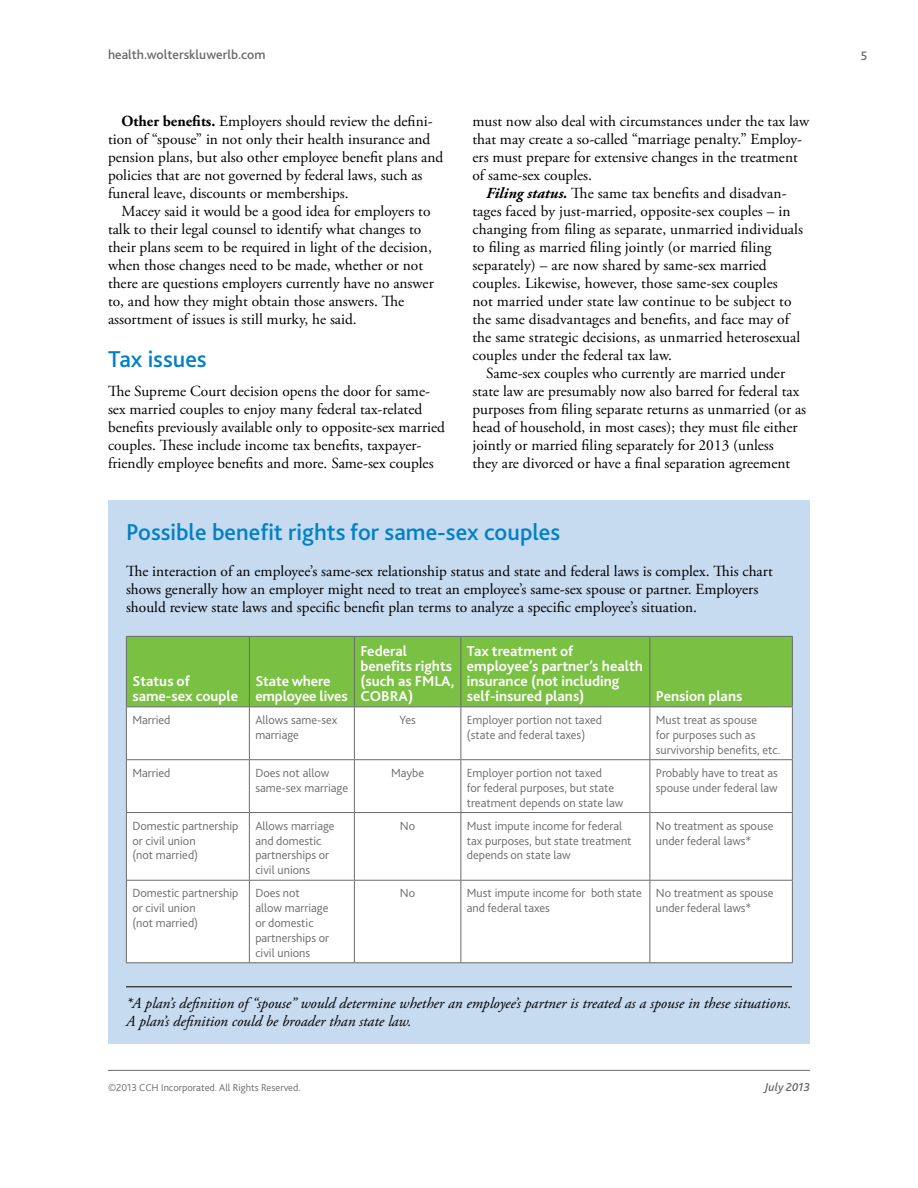
<style>
.page{position:relative;width:918px;height:1188px;background:#fff}
.page>*{position:absolute;margin:0;border:0;box-sizing:border-box;transform-origin:0 0}
.t1{font:500 24px "Bliss 2";color:#0081c6}
.t2{font:15.3px/18px "Adobe Garamond Pro";color:#000}
.t3{font:italic 15.3px/18px "Adobe Garamond Pro";color:#000}
.t4{font:700 15px/15px "Bliss 2";color:#fff}
.t5{font:500 13.5px "Bliss 2";color:#696a6c}
.t6{font:500 12.75px "Bliss 2";color:#696a6c}
.t7{font:300 12.3px/14.9px "Bliss 2";color:#696a6c}
.t8{font:italic 500 12px "Bliss 2";color:#696a6c}
.t9{font:300 10.5px "Bliss 2";color:#696a6c}
.s1{font-weight:700}
.s2{font-size:15.75px}
.s3{font-weight:700;font-style:italic}
</style>
<div class="page">
<hr style="left:108px;top:1070px;width:702px;height:1px;background:#696a6c">
<div style="left:108px;top:500px;width:702px;height:544px;background:#c6daf0"></div>
<hr style="left:126px;top:987px;width:666px;height:1px;background:#000">
<div style="left:127px;top:637px;width:665px;height:69px;background:#7ac143"></div>
<div style="left:127px;top:707px;width:665px;height:255px;background:#fff"></div>
<hr style="left:126px;top:636px;width:123px;height:1px;background:#696a6c">
<hr style="left:126px;top:637px;width:1px;height:69px;background:#696a6c">
<hr style="left:249px;top:636px;width:105px;height:1px;background:#696a6c">
<hr style="left:249px;top:637px;width:1px;height:69px;background:#696a6c">
<hr style="left:354px;top:636px;width:107px;height:1px;background:#696a6c">
<hr style="left:354px;top:637px;width:1px;height:69px;background:#696a6c">
<hr style="left:461px;top:636px;width:189px;height:1px;background:#696a6c">
<hr style="left:460px;top:637px;width:1px;height:69px;background:#696a6c">
<hr style="left:650px;top:636px;width:143px;height:1px;background:#696a6c">
<hr style="left:650px;top:637px;width:1px;height:69px;background:#696a6c">
<hr style="left:792px;top:637px;width:1px;height:69px;background:#696a6c">
<hr style="left:126px;top:706px;width:123px;height:1px;background:#696a6c">
<hr style="left:126px;top:707px;width:1px;height:52px;background:#696a6c">
<hr style="left:249px;top:706px;width:105px;height:1px;background:#696a6c">
<hr style="left:249px;top:707px;width:1px;height:52px;background:#696a6c">
<hr style="left:354px;top:706px;width:107px;height:1px;background:#696a6c">
<hr style="left:354px;top:707px;width:1px;height:52px;background:#696a6c">
<hr style="left:461px;top:706px;width:189px;height:1px;background:#696a6c">
<hr style="left:460px;top:707px;width:1px;height:52px;background:#696a6c">
<hr style="left:650px;top:706px;width:143px;height:1px;background:#696a6c">
<hr style="left:650px;top:707px;width:1px;height:52px;background:#696a6c">
<hr style="left:792px;top:707px;width:1px;height:52px;background:#696a6c">
<hr style="left:126px;top:759px;width:123px;height:1px;background:#696a6c">
<hr style="left:126px;top:760px;width:1px;height:52px;background:#696a6c">
<hr style="left:249px;top:759px;width:105px;height:1px;background:#696a6c">
<hr style="left:249px;top:760px;width:1px;height:52px;background:#696a6c">
<hr style="left:354px;top:759px;width:107px;height:1px;background:#696a6c">
<hr style="left:354px;top:760px;width:1px;height:52px;background:#696a6c">
<hr style="left:461px;top:759px;width:189px;height:1px;background:#696a6c">
<hr style="left:460px;top:760px;width:1px;height:52px;background:#696a6c">
<hr style="left:650px;top:759px;width:143px;height:1px;background:#696a6c">
<hr style="left:650px;top:760px;width:1px;height:52px;background:#696a6c">
<hr style="left:792px;top:760px;width:1px;height:52px;background:#696a6c">
<hr style="left:126px;top:812px;width:123px;height:1px;background:#696a6c">
<hr style="left:126px;top:813px;width:1px;height:67px;background:#696a6c">
<hr style="left:249px;top:812px;width:105px;height:1px;background:#696a6c">
<hr style="left:249px;top:813px;width:1px;height:67px;background:#696a6c">
<hr style="left:354px;top:812px;width:107px;height:1px;background:#696a6c">
<hr style="left:354px;top:813px;width:1px;height:67px;background:#696a6c">
<hr style="left:461px;top:812px;width:189px;height:1px;background:#696a6c">
<hr style="left:460px;top:813px;width:1px;height:67px;background:#696a6c">
<hr style="left:650px;top:812px;width:143px;height:1px;background:#696a6c">
<hr style="left:650px;top:813px;width:1px;height:67px;background:#696a6c">
<hr style="left:792px;top:813px;width:1px;height:67px;background:#696a6c">
<hr style="left:126px;top:880px;width:123px;height:1px;background:#696a6c">
<hr style="left:126px;top:881px;width:1px;height:81px;background:#696a6c">
<hr style="left:249px;top:880px;width:105px;height:1px;background:#696a6c">
<hr style="left:249px;top:881px;width:1px;height:81px;background:#696a6c">
<hr style="left:354px;top:880px;width:107px;height:1px;background:#696a6c">
<hr style="left:354px;top:881px;width:1px;height:81px;background:#696a6c">
<hr style="left:461px;top:880px;width:189px;height:1px;background:#696a6c">
<hr style="left:460px;top:881px;width:1px;height:81px;background:#696a6c">
<hr style="left:650px;top:880px;width:143px;height:1px;background:#696a6c">
<hr style="left:650px;top:881px;width:1px;height:81px;background:#696a6c">
<hr style="left:792px;top:881px;width:1px;height:81px;background:#696a6c">
<hr style="left:126px;top:962px;width:123px;height:1px;background:#696a6c">
<hr style="left:249px;top:962px;width:105px;height:1px;background:#696a6c">
<hr style="left:354px;top:962px;width:107px;height:1px;background:#696a6c">
<hr style="left:461px;top:962px;width:189px;height:1px;background:#696a6c">
<hr style="left:650px;top:962px;width:143px;height:1px;background:#696a6c">
<p class="t5" style="left:108px;top:46px;width:159px">health.wolterskluwerlb.com</p>
<p class="t6" style="left:861px;top:48px;width:8px">5</p>
<p class="t2" style="left:108px;top:113px;width:337px;text-indent:13px"><span class="s1">Other benefits.</span> Employers should review the defini&shy;tion of “spouse” in not only their health insurance and pension plans, but also other employee benefit plans and policies that are not governed by federal laws, such as funeral leave, discounts or memberships.</p>
<p class="t2" style="left:108px;top:203px;width:327px;text-indent:13px">Macey said it would be a good idea for employers to talk to their legal counsel to identify what changes to their plans seem to be required in light of the decision, when those changes need to be made, whether or not there are questions employers currently have no answer to, and how they might obtain those answers. The assortment of issues is still murky, he said.</p>
<h1 class="t1" style="left:108px;top:344px;width:100px">Tax issues</h1>
<p class="t2" style="left:108px;top:383px;width:339px">The Supreme Court decision opens the door for same&shy;sex married couples to enjoy many federal tax-related benefits previously available only to opposite-sex married couples. These include income tax benefits, taxpayer&shy;friendly employee benefits and more. Same-sex couples</p>
<p class="t2" style="left:472px;top:113px;width:338px">must now also deal with circumstances under the tax law that may create a so-called <span class="s2">“marriage penalty.”</span> Employ&shy;ers must prepare for extensive changes in the treatment of same-sex couples.</p>
<p class="t2" style="left:473px;top:185px;width:332px;text-indent:13px"><span class="s3">Filing status.</span> The same tax benefits and disadvan&shy;tages faced by just-married, opposite-sex couples – in changing from filing as separate, unmarried individuals to filing as married filing jointly (or married filing separately) – are now shared by same-sex married couples. Likewise, however, those same-sex couples<br>not married under state law continue to be subject to the same disadvantages and benefits, and face may of the same strategic decisions, as unmarried heterosexual couples under the federal tax law.</p>
<p class="t2" style="left:473px;top:365px;width:335px;text-indent:13px">Same-sex couples who currently are married under state law are presumably now also barred for federal tax purposes from filing separate returns as unmarried (or as head of household, in most cases); they must file either jointly or married filing separately for 2013 (unless<br>they are divorced or have a final separation agreement</p>
<h1 class="t1" style="left:126px;top:517px;width:436px">Possible benefit rights for same-sex couples</h1>
<p class="t2" style="left:126px;top:563px;width:648px">The interaction of an employee’s same-sex relationship status and state and federal laws is complex. This chart shows generally how an employer might need to treat an employee’s same-sex spouse or partner. Employers should review state laws and specific benefit plan terms to analyze a specific employee’s situation.</p>
<p class="t4" style="left:132px;top:673px;width:107px">Status of same-sex couple</p>
<p class="t4" style="left:255px;top:673px;width:94px">State where employee lives</p>
<p class="t4" style="left:360px;top:643px;width:96px">Federal benefits rights (such as FMLA,<br>COBRA)</p>
<p class="t4" style="left:467px;top:643px;width:178px">Tax treatment of employee’s partner’s health insurance (not including self-insured plans)</p>
<p class="t4" style="left:656px;top:688px;width:88px">Pension plans</p>
<p class="t7" style="left:132px;top:712px;width:40px">Married</p>
<p class="t7" style="left:255px;top:712px;width:84px">Allows same-sex marriage</p>
<p class="t7" style="left:399px;top:712px;width:18px">Yes</p>
<p class="t7" style="left:467px;top:712px;width:137px">Employer portion not taxed (state and federal taxes)</p>
<p class="t7" style="left:656px;top:712px;width:126px">Must treat as spouse<br>for purposes such as survivorship benefits, etc.</p>
<p class="t7" style="left:132px;top:765px;width:40px">Married</p>
<p class="t7" style="left:255px;top:765px;width:94px">Does not allow same-sex marriage</p>
<p class="t7" style="left:391px;top:765px;width:35px">Maybe</p>
<p class="t7" style="left:467px;top:765px;width:158px">Employer portion not taxed<br>for federal purposes, but state treatment depends on state law</p>
<p class="t7" style="left:656px;top:765px;width:123px">Probably have to treat as spouse under federal law</p>
<p class="t7" style="left:132px;top:818px;width:107px">Domestic partnership or civil union<br>(not married)</p>
<p class="t7" style="left:255px;top:818px;width:81px">Allows marriage and domestic partnerships or civil unions</p>
<p class="t7" style="left:400px;top:818px;width:17px">No</p>
<p class="t7" style="left:467px;top:818px;width:166px">Must impute income for federal tax purposes, but state treatment depends on state law</p>
<p class="t7" style="left:656px;top:818px;width:119px">No treatment as spouse under federal laws*</p>
<p class="t7" style="left:132px;top:886px;width:107px">Domestic partnership or civil union<br>(not married)</p>
<p class="t7" style="left:255px;top:886px;width:75px">Does not allow marriage or domestic partnerships or civil unions</p>
<p class="t7" style="left:400px;top:886px;width:17px">No</p>
<p class="t7" style="left:467px;top:886px;width:176px">Must impute income for both state and federal taxes</p>
<p class="t7" style="left:656px;top:886px;width:119px">No treatment as spouse under federal laws*</p>
<p class="t3" style="left:126px;top:995px;width:667px">*A plan’s definition of “spouse” would determine whether an employee’s partner is treated as a spouse in these situations.<br>A plan’s definition could be broader than state law.</p>
<p class="t9" style="left:108px;top:1081px;width:194px">©2013 CCH Incorporated. All Rights Reserved.</p>
<p class="t8" style="left:765px;top:1079px;width:47px">July 2013</p>
</div>
